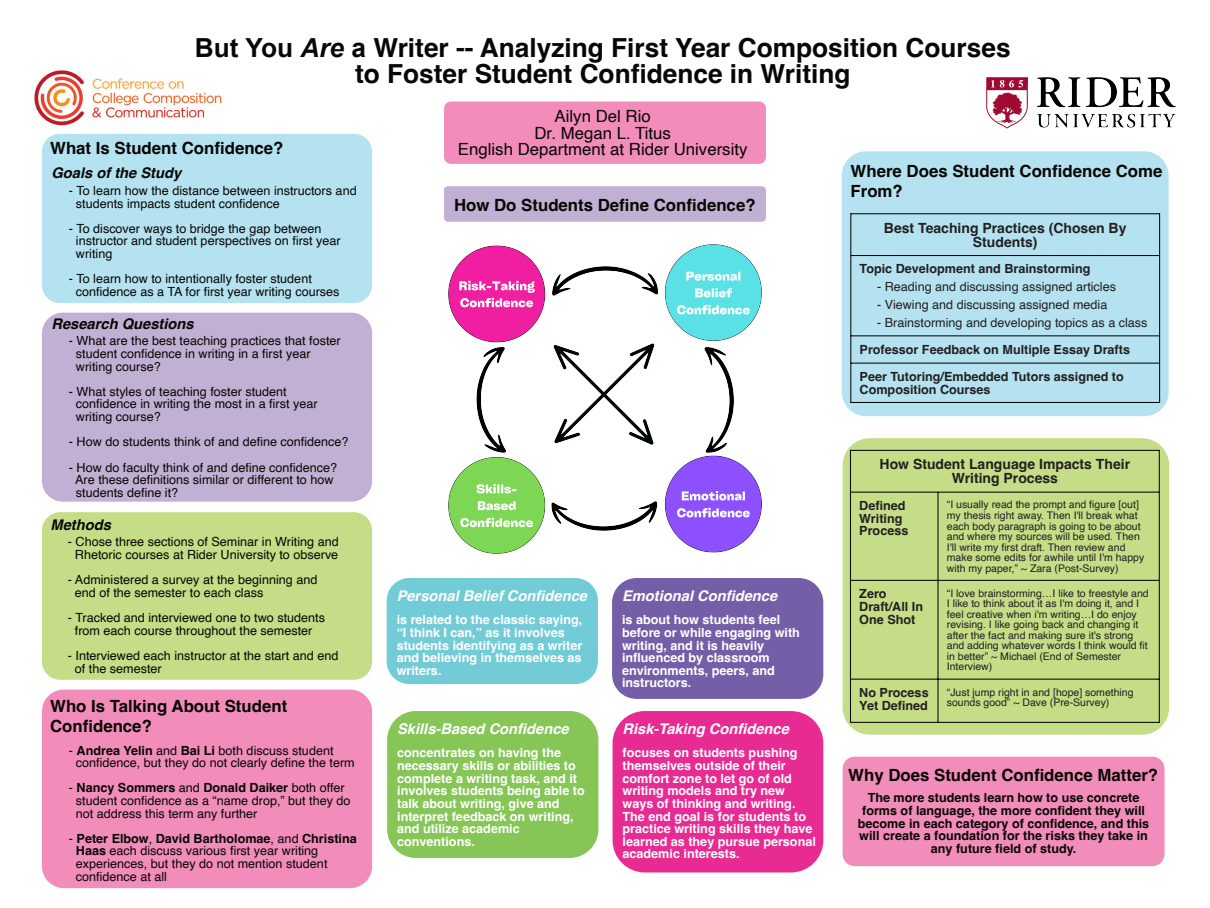
<style>
.page{position:relative;width:1210px;height:908px;background:#fff}
.page>*{position:absolute;margin:0;border:0;box-sizing:border-box;transform-origin:0 0}
.t1{font:700 26.25px/26.2px "Helvetica";color:#080704;text-align:center}
.t2{font:700 16.8px/19.2px "Helvetica";color:#080704}
.t3{font:16.8px/16.8px "Helvetica";color:#080704;text-align:center}
.t4{font:italic 700 14.7px "Helvetica";color:#fff}
.t5{font:italic 700 14.7px "Helvetica";color:#080704}
.t6{font:700 14px/14px "Helvetica";color:#231f20;text-align:center}
.t7{font:12.6px/12.6px "Helvetica";color:#080704}
.t8{font:700 12.6px/12.6px "Helvetica";color:#fff}
.t9{font:700 12.6px/12.6px "Helvetica";color:#231f20}
.t10{font:700 12.6px/12.6px "Helvetica";color:#080704;text-align:center}
.t11{font:12.6px "Helvetica";color:#231f20}
.t12{font:10.5px/10.5px "Helvetica";color:#231f20}
.s1{font-family:"Arial"}
.s2{font-family:"Arial";font-style:italic}
.s3{font-weight:700}
</style>
<div class="page">
<div style="left:42px;top:134px;width:330px;height:169px;background:#b4e2f1;border-radius:18px"></div>
<div style="left:842px;top:151px;width:326px;height:265px;background:#b4e2f1;border-radius:24px"></div>
<div style="left:842px;top:438px;width:327px;height:296px;background:#c4dd86;border-radius:27px"></div>
<div style="left:42px;top:312px;width:330px;height:189px;background:#c2afd4;border-radius:21px"></div>
<div style="left:444px;top:186px;width:322px;height:36px;background:#c2afd4;border-radius:4px"></div>
<div style="left:444px;top:101px;width:322px;height:63px;background:#f28cba;border-radius:7px"></div>
<div style="left:42px;top:512px;width:330px;height:167px;background:#c4dd86;border-radius:18px"></div>
<div style="left:42px;top:689px;width:330px;height:198px;background:#f28cba;border-radius:22px"></div>
<div style="left:842px;top:756px;width:322px;height:109px;background:#f28cba;border-radius:12px"></div>
<img style="left:986px;top:78px;width:189px;height:51px">
<img style="left:34px;top:70px;width:188px;height:56px">
<hr style="left:850px;top:213px;width:1px;height:190px;background:#080704">
<hr style="left:1159px;top:213px;width:1px;height:190px;background:#080704">
<hr style="left:851px;top:213px;width:308px;height:1px;background:#080704">
<hr style="left:851px;top:255px;width:308px;height:1px;background:#080704">
<hr style="left:851px;top:335px;width:308px;height:1px;background:#080704">
<hr style="left:851px;top:362px;width:308px;height:1px;background:#080704">
<hr style="left:851px;top:402px;width:308px;height:1px;background:#080704">
<hr style="left:850px;top:449px;width:1px;height:273px;background:#080704">
<hr style="left:1158px;top:449px;width:1px;height:273px;background:#080704">
<hr style="left:937px;top:492px;width:1px;height:230px;background:#080704">
<hr style="left:850px;top:449px;width:309px;height:2px;background:#080704">
<hr style="left:850px;top:491px;width:309px;height:1px;background:#080704">
<hr style="left:850px;top:579px;width:309px;height:1px;background:#080704">
<hr style="left:850px;top:678px;width:309px;height:1px;background:#080704">
<hr style="left:850px;top:721px;width:309px;height:1px;background:#080704">
<div style="left:387px;top:578px;width:211px;height:105px;background:#72ccd7;border-radius:23px"></div>
<div style="left:612px;top:578px;width:211px;height:120px;background:#755ea8;border-radius:24px"></div>
<div style="left:387px;top:710px;width:211px;height:147px;background:#85c657;border-radius:29px"></div>
<div style="left:612px;top:710px;width:211px;height:162px;background:#e82a93;border-radius:32px"></div>
<img style="left:449px;top:244px;width:312px;height:309px">
<h1 class="t1" style="left:195px;top:36px;width:817px"><span class="s1">But You</span> <span class="s2">Are</span> <span class="s1">a</span> Writer -- Analyzing First Year Composition Courses to Foster Student Confidence in Writing</h1>
<h2 class="t3" style="left:534px;top:108px;width:138px">Ailyn Del Rio<br>Dr. Megan L. Titus</h2>
<h2 class="t2" style="left:50px;top:140px;width:235px">What Is Student Confidence?</h2>
<h2 class="t3" style="left:458px;top:142px;width:291px">English Department at Rider University</h2>
<p class="t5" style="left:51px;top:167px;width:131px">Goals of the Study</p>
<p class="t7" style="left:76px;top:185px;width:282px;text-indent:-7px">- To learn how the distance between instructors and students impacts student confidence</p>
<p class="t7" style="left:76px;top:223px;width:266px;text-indent:-7px">- To discover ways to bridge the gap between instructor and student perspectives on first year writing</p>
<p class="t7" style="left:76px;top:273px;width:265px;text-indent:-7px">- To learn how to intentionally foster student confidence as a TA for first year writing courses</p>
<p class="t5" style="left:51px;top:317px;width:144px">Research Questions</p>
<p class="t7" style="left:76px;top:335px;width:266px;text-indent:-7px">- What are the best teaching practices that foster student confidence in writing in a first year writing course?</p>
<p class="t7" style="left:76px;top:386px;width:243px;text-indent:-7px">- What styles of teaching foster student confidence in writing the most in a first year writing course?</p>
<p class="t7" style="left:69px;top:436px;width:281px">- How do students think of and define confidence?</p>
<p class="t7" style="left:75px;top:461px;width:263px;text-indent:-6px">- How do faculty think of and define confidence?<br>Are these definitions similar or different to how students define it?</p>
<p class="t5" style="left:50px;top:518px;width:62px">Methods</p>
<p class="t7" style="left:68px;top:536px;width:272px;text-align:center">- Chose three sections of Seminar in Writing and<br>Rhetoric courses at Rider University to observe</p>
<p class="t7" style="left:75px;top:574px;width:244px;text-indent:-7px">- Administered a survey at the beginning and end of the semester to each class</p>
<p class="t7" style="left:68px;top:612px;width:259px;text-align:center">- Tracked and interviewed one to two students from each course throughout the semester</p>
<p class="t7" style="left:75px;top:649px;width:265px;text-indent:-7px">- Interviewed each instructor at the start and end of the semester</p>
<h2 class="t2" style="left:50px;top:697px;width:239px">Who Is Talking About Student<br>Confidence?</h2>
<p class="t7" style="left:76px;top:744px;width:280px;text-indent:-7px">- <span class="s3">Andrea Yelin</span> and <span class="s3">Bai Li</span> both discuss student confidence, but they do not clearly define the term</p>
<p class="t7" style="left:76px;top:782px;width:276px;text-indent:-7px">- <span class="s3">Nancy Sommers</span> and <span class="s3">Donald Daiker</span> both offer student confidence as a “name drop,” but they do not address this term any further</p>
<p class="t7" style="left:76px;top:832px;width:282px;text-indent:-7px">- <span class="s3">Peter Elbow</span>, <span class="s3">David Bartholomae</span>, and <span class="s3">Christina Haas</span> each discuss various first year writing experiences, but they do not mention student confidence at all</p>
<h2 class="t2" style="left:454px;top:196px;width:303px">How Do Students Define Confidence?</h2>
<p class="t4" style="left:397px;top:590px;width:192px">Personal Belief Confidence</p>
<p class="t8" style="left:397px;top:614px;width:187px">is related to the classic saying, “I think I can,” as it involves students identifying as a writer and believing in themselves as writers.</p>
<p class="t4" style="left:397px;top:723px;width:173px">Skills-Based Confidence</p>
<p class="t8" style="left:397px;top:747px;width:189px">concentrates on having the necessary skills or abilities to complete a writing task, and it involves students being able to talk about writing, give and interpret feedback on writing, and utilize academic conventions.</p>
<p class="t4" style="left:622px;top:590px;width:157px">Emotional Confidence</p>
<p class="t8" style="left:622px;top:614px;width:179px">is about how students feel before or while engaging with writing, and it is heavily influenced by classroom environments, peers, and instructors.</p>
<p class="t4" style="left:622px;top:723px;width:168px">Risk-Taking Confidence</p>
<p class="t8" style="left:622px;top:747px;width:195px">focuses on students pushing themselves outside of their comfort zone to let go of old writing models and try new ways of thinking and writing.<br>The end goal is for students to practice writing skills they have learned as they pursue personal academic interests.</p>
<h2 class="t2" style="left:850px;top:163px;width:313px">Where Does Student Confidence Come<br>From?</h2>
<p class="t6" style="left:884px;top:221px;width:244px">Best Teaching Practices (Chosen By<br>Students)</p>
<p class="t9" style="left:859px;top:263px;width:232px">Topic Development and Brainstorming</p>
<p class="t11" style="left:877px;top:282px;width:240px">- Reading and discussing assigned articles</p>
<p class="t11" style="left:877px;top:299px;width:232px">- Viewing and discussing assigned media</p>
<p class="t11" style="left:877px;top:317px;width:272px">- Brainstorming and developing topics as a class</p>
<p class="t9" style="left:859px;top:336px;width:272px;line-height:27.3px">Professor Feedback on Multiple Essay Drafts<br>Peer Tutoring/Embedded Tutors assigned to</p>
<p class="t9" style="left:859px;top:383px;width:132px">Composition Courses</p>
<p class="t6" style="left:879px;top:458px;width:252px">How Student Language Impacts Their<br>Writing Process</p>
<p class="t9" style="left:859px;top:500px;width:51px">Defined<br>Writing<br>Process</p>
<p class="t12" style="left:947px;top:500px;width:199px">“I usually read the prompt and figure [out] my thesis right away. Then I'll break what each body paragraph is going to be about and where my sources will be used. Then I'll write my first draft. Then review and make some edits for awhile until I'm happy with my paper,” ~ Zara (Post-Survey)</p>
<p class="t9" style="left:859px;top:588px;width:65px">Zero<br>Draft/All In<br>One Shot</p>
<p class="t12" style="left:947px;top:588px;width:203px">“I love brainstorming…I like to freestyle and I like to think about it as I'm doing it, and I feel creative when i'm writing…I do enjoy revising. I like going back and changing it after the fact and making sure it's strong and adding whatever words I think would fit in better” ~ Michael (End of Semester Interview)</p>
<p class="t9" style="left:859px;top:686px;width:71px">No Process<br>Yet Defined</p>
<p class="t12" style="left:947px;top:687px;width:188px">“Just jump right in and [hope] something sounds good” ~ Dave (Pre-Survey)</p>
<h2 class="t2" style="left:848px;top:766px;width:311px">Why Does Student Confidence Matter?</h2>
<p class="t10" style="left:858px;top:792px;width:293px">The more students learn how to use concrete forms of language, the more confident they will become in each category of confidence, and this will create a foundation for the risks they take in any future field of study.</p>
</div>
